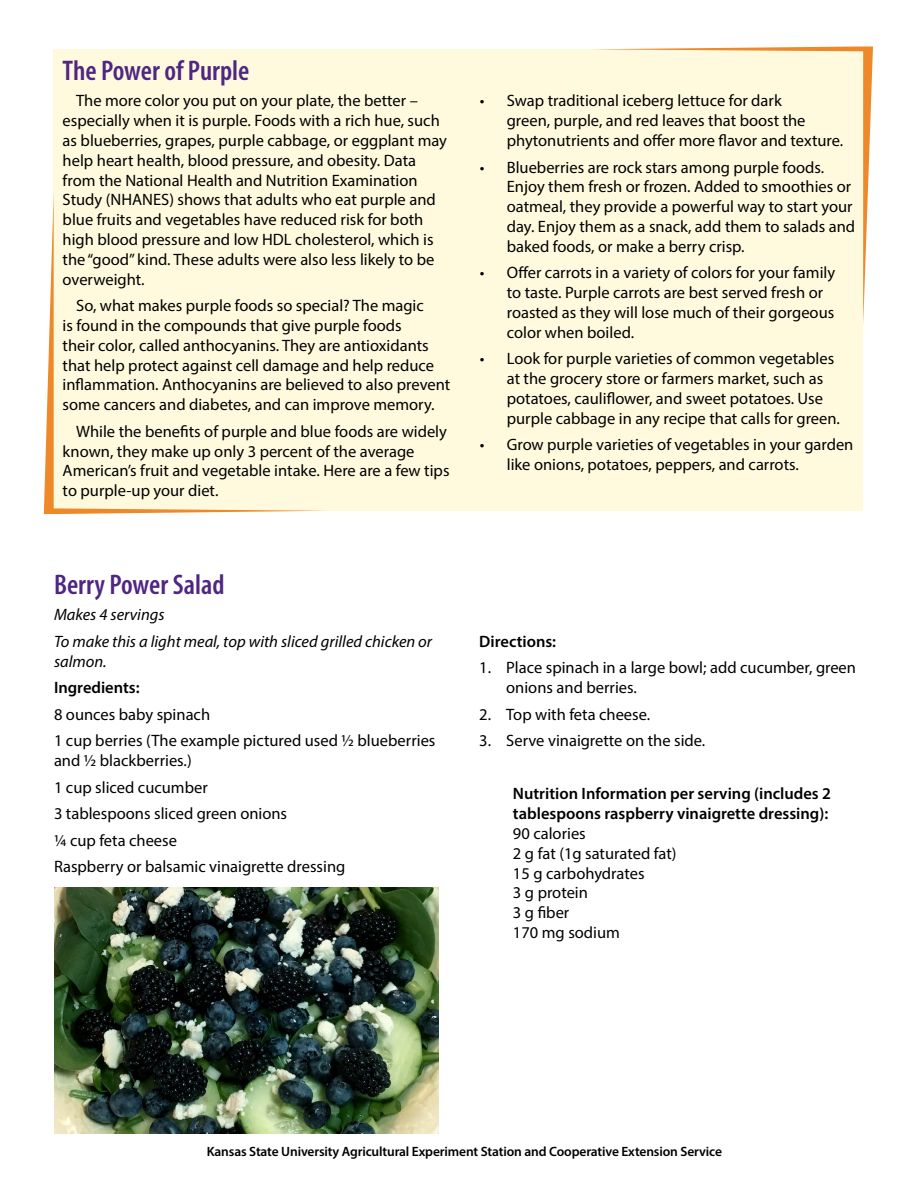
<style>
.page{position:relative;width:918px;height:1188px;background:#fff}
.page>*{position:absolute;margin:0;border:0;box-sizing:border-box;transform-origin:0 0}
.t1{font:600 condensed 28.5px "Myriad Pro";color:#4f2683}
.t2{font:16.5px/19.8px "Myriad Pro";color:#000}
.t3{font:600 16.5px/19.8px "Myriad Pro";color:#000}
.t4{font:italic 16.5px/26.5px "Myriad Pro";color:#000}
.t5{font:600 13.5px "Myriad Pro";letter-spacing:-.01em;color:#000}
</style>
<div class="page">
<div style="left:53px;top:50px;width:810px;height:461px;background:#fffade"></div>
<svg style="left:590px;top:46px;width:283px;height:278px"></svg>
<svg style="left:44px;top:194px;width:280px;height:320px"></svg>
<img style="left:54px;top:888px;width:385px;height:246px">
<h1 class="t1" style="left:63px;top:55px;width:188px">The Power of Purple</h1>
<p class="t2" style="left:63px;top:91px;width:386px;text-indent:13px">The more color you put on your plate, the better – especially when it is purple. Foods with a rich hue, such as blueberries, grapes, purple cabbage, or eggplant may help heart health, blood pressure, and obesity. Data from the National Health and Nutrition Examination Study (NHANES) shows that adults who eat purple and blue fruits and vegetables have reduced risk for both high blood pressure and low HDL cholesterol, which is the “good” kind. These adults were also less likely to be overweight.</p>
<p class="t2" style="left:63px;top:296px;width:389px;text-indent:13px">So, what makes purple foods so special? The magic<br>is found in the compounds that give purple foods<br>their color, called anthocyanins. They are antioxidants that help protect against cell damage and help reduce inflammation. Anthocyanins are believed to also prevent some cancers and diabetes, and can improve memory.</p>
<p class="t2" style="left:63px;top:421px;width:388px;text-indent:13px">While the benefits of purple and blue foods are widely known, they make up only 3 percent of the average American’s fruit and vegetable intake. Here are a few tips to purple-up your diet.</p>
<h1 class="t1" style="left:54px;top:569px;width:172px">Berry Power Salad</h1>
<p class="t4" style="left:54px;top:601px;width:380px">Makes 4 servings<br>To make this a light meal, top with sliced grilled chicken or</p>
<p class="t4" style="left:54px;top:648px;width:54px">salmon.</p>
<p class="t3" style="left:54px;top:677px;width:87px">Ingredients:</p>
<p class="t2" style="left:54px;top:701px;width:383px;line-height:26.5px">8 ounces baby spinach<br>1 cup berries (The example pictured used ½ blueberries</p>
<p class="t2" style="left:54px;top:747px;width:293px;line-height:26.5px">and ½ blackberries.)<br>1 cup sliced cucumber<br>3 tablespoons sliced green onions<br>¼ cup feta cheese<br>Raspberry or balsamic vinaigrette dressing</p>
<p class="t2" style="left:507px;top:91px;width:338px;text-indent:-27px">• Swap traditional iceberg lettuce for dark<br>green, purple, and red leaves that boost the phytonutrients and offer more flavor and texture.</p>
<p class="t2" style="left:507px;top:157px;width:350px;text-indent:-27px">• Blueberries are rock stars among purple foods.<br>Enjoy them fresh or frozen. Added to smoothies or oatmeal, they provide a powerful way to start your day. Enjoy them as a snack, add them to salads and baked foods, or make a berry crisp.</p>
<p class="t2" style="left:507px;top:263px;width:330px;text-indent:-27px">• Offer carrots in a variety of colors for your family to taste. Purple carrots are best served fresh or roasted as they will lose much of their gorgeous color when boiled.</p>
<p class="t2" style="left:507px;top:349px;width:335px;text-indent:-27px">• Look for purple varieties of common vegetables at the grocery store or farmers market, such as potatoes, cauliflower, and sweet potatoes. Use purple cabbage in any recipe that calls for green.</p>
<p class="t2" style="left:507px;top:435px;width:348px;text-indent:-27px">• Grow purple varieties of vegetables in your garden like onions, potatoes, peppers, and carrots.</p>
<p class="t3" style="left:479px;top:631px;width:78px">Directions:</p>
<p class="t2" style="left:506px;top:658px;width:351px;text-indent:-27px">1. Place spinach in a large bowl; add cucumber, green onions and berries.</p>
<p class="t2" style="left:479px;top:704px;width:172px">2. Top with feta cheese.</p>
<p class="t2" style="left:479px;top:731px;width:228px">3. Serve vinaigrette on the side.</p>
<p class="t3" style="left:513px;top:784px;width:320px">Nutrition Information per serving (includes 2 tablespoons raspberry vinaigrette dressing):</p>
<p class="t2" style="left:513px;top:823px;width:165px">90 calories<br>2 g fat (1g saturated fat)<br>15 g carbohydrates<br>3 g protein<br>3 g fiber<br>170 mg sodium</p>
<p class="t5" style="left:207px;top:1143px;width:517px">Kansas State University Agricultural Experiment Station and Cooperative Extension Service</p>
</div>
